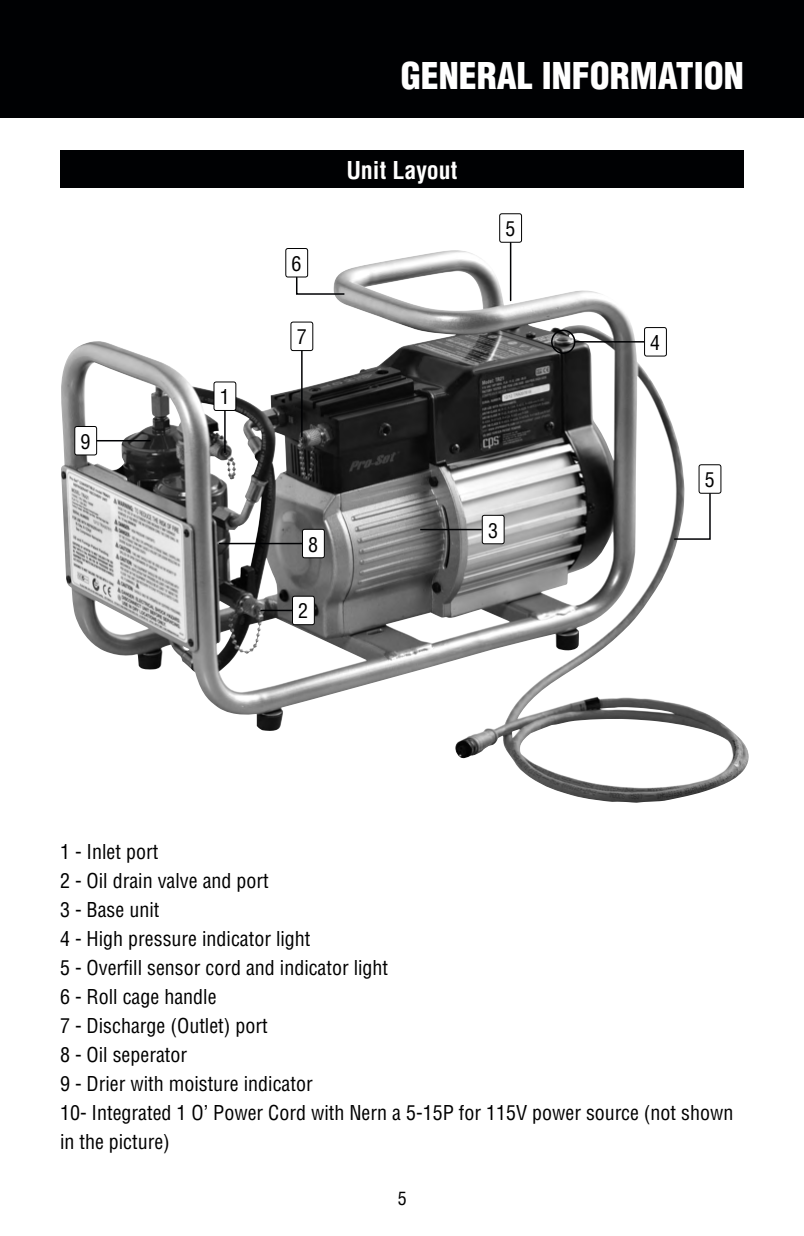
<style>
.page{position:relative;width:804px;height:1236px;background:#fff}
.page>*{position:absolute;margin:0;border:0;box-sizing:border-box;transform-origin:0 0}
.t1{font:900 condensed 36px "Helvetica";color:#fff}
.t2{font:700 condensed 24px "Helvetica";color:#fff}
.t3{font:condensed 20px/29px "Helvetica";color:#000}
.t4{font:condensed 18px "Helvetica";color:#000}
</style>
<div class="page">
<img style="left:61px;top:251px;width:688px;height:552px">
<div style="left:0;top:0;width:804px;height:118px;background:#000103"></div>
<div style="left:60px;top:150px;width:684px;height:38px;background:#000103"></div>
<div style="left:286px;top:249px;width:22px;height:28px;background:#fff;border-radius:2px"></div>
<div style="left:285px;top:248px;width:23px;height:30px;border:1px solid #000;border-radius:2px"></div>
<svg style="left:295px;top:276px;width:50px;height:20px"></svg>
<div style="left:499px;top:213px;width:23px;height:30px;border:1px solid #000;border-radius:2px"></div>
<hr style="left:510px;top:243px;width:1px;height:57px;background:#000103">
<div style="left:699px;top:465px;width:22px;height:28px;background:#fff;border-radius:2px"></div>
<div style="left:699px;top:464px;width:22px;height:30px;border:1px solid #000;border-radius:2px"></div>
<svg style="left:673px;top:492px;width:38px;height:49px"></svg>
<div style="left:645px;top:328px;width:21px;height:28px;background:#fff;border-radius:2px"></div>
<div style="left:644px;top:327px;width:23px;height:30px;border:1px solid #000;border-radius:2px"></div>
<div style="left:551px;top:330px;width:24px;height:24px;border:2px solid #000103;border-radius:50%"></div>
<hr style="left:575px;top:341px;width:69px;height:2px;background:#000103">
<div style="left:482px;top:515px;width:22px;height:29px;background:#fff;border-radius:2px"></div>
<div style="left:482px;top:515px;width:23px;height:29px;border:1px solid #000;border-radius:2px"></div>
<hr style="left:420px;top:529px;width:62px;height:1px;background:#000103">
<div style="left:291px;top:322px;width:22px;height:29px;background:#fff;border-radius:2px"></div>
<div style="left:290px;top:322px;width:23px;height:29px;border:1px solid #000;border-radius:2px"></div>
<hr style="left:301px;top:351px;width:2px;height:86px;background:#000103">
<div style="left:75px;top:426px;width:22px;height:29px;background:#fff;border-radius:2px"></div>
<div style="left:74px;top:426px;width:23px;height:29px;border:1px solid #000;border-radius:2px"></div>
<hr style="left:97px;top:440px;width:53px;height:1px;background:#000103">
<div style="left:302px;top:529px;width:22px;height:29px;background:#fff;border-radius:2px"></div>
<div style="left:302px;top:529px;width:23px;height:29px;border:1px solid #000;border-radius:2px"></div>
<hr style="left:220px;top:543px;width:82px;height:1px;background:#000103">
<div style="left:292px;top:596px;width:22px;height:29px;background:#fff;border-radius:2px"></div>
<div style="left:292px;top:596px;width:23px;height:29px;border:1px solid #000;border-radius:2px"></div>
<hr style="left:261px;top:610px;width:31px;height:1px;background:#000103">
<div style="left:214px;top:382px;width:22px;height:28px;background:#fff;border-radius:2px"></div>
<div style="left:213px;top:381px;width:23px;height:30px;border:1px solid #000;border-radius:2px"></div>
<hr style="left:224px;top:411px;width:2px;height:42px;background:#000103">
<p class="t1" style="left:401px;top:53px;width:345px">GENERAL INFORMATION</p>
<p class="t3" style="left:81px;top:427px;width:11px">9</p>
<p class="t3" style="left:220px;top:382px;width:11px">1</p>
<p class="t3" style="left:292px;top:249px;width:11px">6</p>
<p class="t3" style="left:297px;top:322px;width:11px">7</p>
<p class="t2" style="left:346px;top:155px;width:113px">Unit Layout</p>
<p class="t3" style="left:505px;top:214px;width:11px">5</p>
<p class="t3" style="left:308px;top:530px;width:11px">8</p>
<p class="t3" style="left:298px;top:597px;width:11px">2</p>
<p class="t3" style="left:488px;top:516px;width:11px">3</p>
<p class="t3" style="left:650px;top:328px;width:11px">4</p>
<p class="t3" style="left:705px;top:465px;width:11px">5</p>
<p class="t3" style="left:60px;top:837px;width:330px">1 - Inlet port<br>2 - Oil drain valve and port<br>3 - Base unit<br>4 - High pressure indicator light<br>5 - Overfill sensor cord and indicator light<br>6 - Roll cage handle<br>7 - Discharge (Outlet) port<br>8 - Oil seperator<br>9 - Drier with moisture indicator</p>
<p class="t3" style="left:60px;top:1098px;width:675px">10- Integrated 1 O’ Power Cord with Nern a 5-15P for 115V power source (not shown in the picture)</p>
<p class="t4" style="left:398px;top:1187px;width:10px">5</p>
</div>
